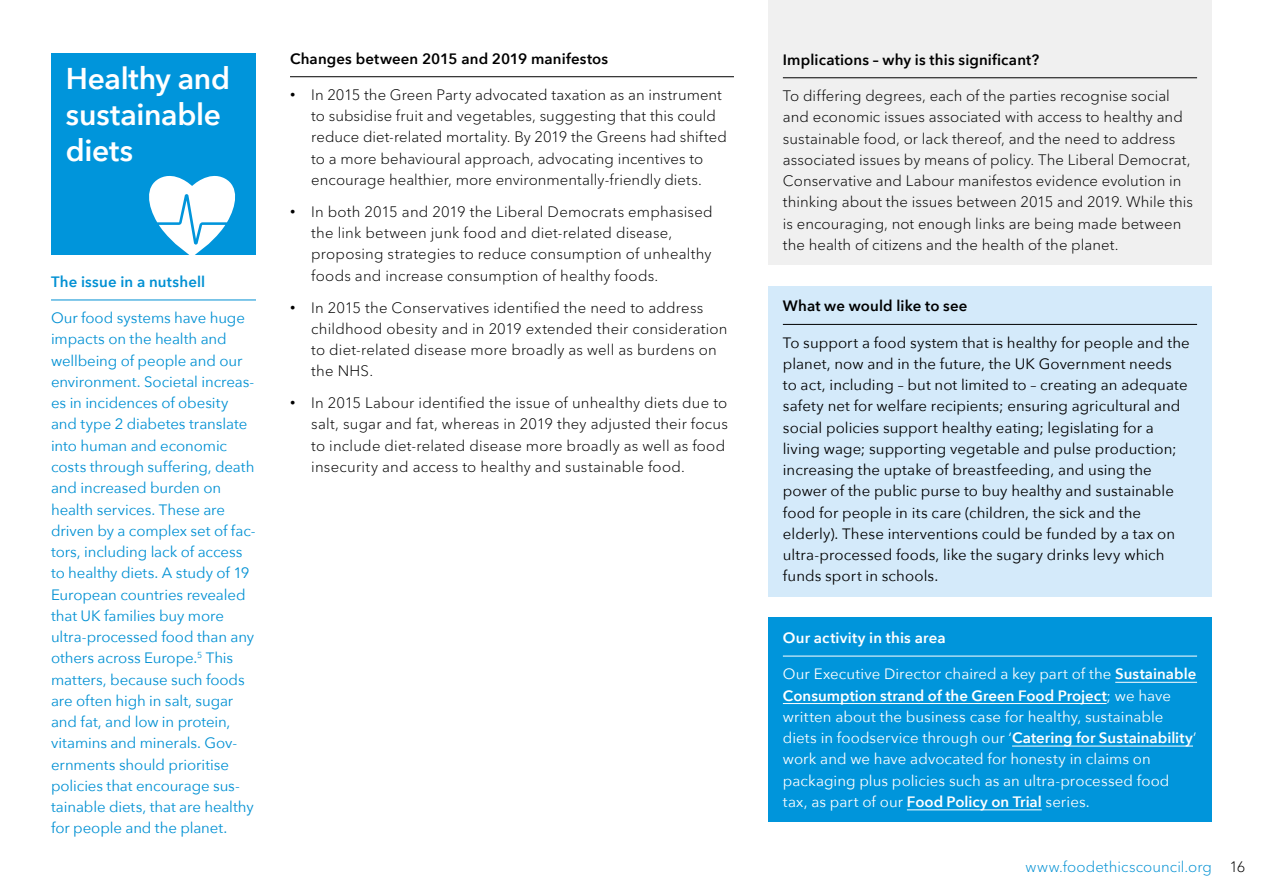
<style>
.page{position:relative;width:1263px;height:893px;background:#fff}
.page>*{position:absolute;margin:0;border:0;box-sizing:border-box;transform-origin:0 0}
.t1{font:600 30px/36px "Avenir Next";letter-spacing:-.01em;color:#fff}
.t2{font:300 15px/21.3px "Avenir Next LT Pro";letter-spacing:.01em;color:#000}
.t3{font:15px/21.3px "Avenir Next";letter-spacing:-.005em;color:#0090d3}
.t4{font:15px/21.3px "Avenir Next";letter-spacing:.005em;color:#000}
.t5{font:15px/21.3px "Avenir Next";letter-spacing:.005em;color:#fff}
.t6{font:600 15px "Avenir Next";letter-spacing:.01em;color:#000}
.t7{font:300 15px "Avenir Next LT Pro";letter-spacing:.005em;color:#0090d3}
.t8{font:600 15px "Avenir Next";letter-spacing:.015em;color:#fff}
.t9{font:600 15px "Avenir Next";letter-spacing:.01em;color:#0090d3}
.s1{font-family:"Arial";font-weight:400}
.s2{font-weight:600}
</style>
<div class="page">
<div style="left:768px;top:0;width:444px;height:265px;background:#f0f0f0"></div>
<hr style="left:783px;top:78px;width:414px;height:1px;background:#000">
<hr style="left:290px;top:76px;width:444px;height:1px;background:#000">
<hr style="left:51px;top:300px;width:205px;height:1px;background:#0090d3">
<div style="left:768px;top:286px;width:444px;height:310px;background:#d4eafa"></div>
<hr style="left:783px;top:324px;width:414px;height:1px;background:#000">
<div style="left:768px;top:618px;width:444px;height:204px;background:#0095db"></div>
<hr style="left:783px;top:656px;width:414px;height:1px;background:#fff">
<hr style="left:1115px;top:682px;width:82px;height:1px;background:#fff">
<hr style="left:783px;top:703px;width:324px;height:1px;background:#fff">
<hr style="left:1012px;top:746px;width:181px;height:1px;background:#fff">
<hr style="left:907px;top:810px;width:135px;height:1px;background:#fff">
<div style="left:51px;top:53px;width:205px;height:202px;background:#0095db"></div>
<svg style="left:149px;top:175px;width:87px;height:80px"></svg>
<p class="t1" style="left:66px;top:60px;width:166px">Healthy and sustainable diets</p>
<p class="t9" style="left:51px;top:269px;width:156px">The issue in a nutshell</p>
<p class="t3" style="left:51px;top:307px;width:206px">Our food systems have huge impacts on the health and wellbeing of people and our environment. Societal increas&shy;es in incidences of obesity and type 2 diabetes translate into human and economic costs through suffering, death and increased burden on health services. These are driven by a complex set of fac&shy;tors, including lack of access to healthy diets. A study of 19<br>European countries revealed that UK families buy more ultra-processed food than any others across Europe.<sup>5</sup> This matters, because such foods are often high in salt, sugar and fat, and low in protein, vitamins and minerals. Gov&shy;ernments should prioritise policies that encourage sus&shy;tainable diets, that are healthy for people and the planet.</p>
<p class="t6" style="left:290px;top:46px;width:320px">Changes between 2015 and 2019 manifestos</p>
<p class="t2" style="left:311px;top:83px;width:417px;text-indent:-21px"><span class="s1">•</span> In 2015 the Green Party advocated taxation as an instrument to subsidise fruit and vegetables, suggesting that this could reduce diet-related mortality. By 2019 the Greens had shifted to a more behavioural approach, advocating incentives to encourage healthier, more environmentally-friendly diets.</p>
<p class="t2" style="left:311px;top:200px;width:403px;text-indent:-21px"><span class="s1">•</span> In both 2015 and 2019 the Liberal Democrats emphasised the link between junk food and diet-related disease, proposing strategies to reduce consumption of unhealthy foods and increase consumption of healthy foods.</p>
<p class="t2" style="left:311px;top:296px;width:418px;text-indent:-21px"><span class="s1">•</span> In 2015 the Conservatives identified the need to address childhood obesity and in 2019 extended their consideration to diet-related disease more broadly as well as burdens on the NHS.</p>
<p class="t2" style="left:311px;top:392px;width:418px;text-indent:-21px"><span class="s1">•</span> In 2015 Labour identified the issue of unhealthy diets due to salt, sugar and fat, whereas in 2019 they adjusted their focus to include diet-related disease more broadly as well as food insecurity and access to healthy and sustainable food.</p>
<p class="t6" style="left:783px;top:47px;width:258px">Implications – why is this significant?</p>
<p class="t2" style="left:783px;top:84px;width:411px">To differing degrees, each of the parties recognise social and economic issues associated with access to healthy and sustainable food, or lack thereof, and the need to address associated issues by means of policy. The Liberal Democrat, Conservative and Labour manifestos evidence evolution in thinking about the issues between 2015 and 2019. While this is encouraging, not enough links are being made between the health of citizens and the health of the planet.</p>
<p class="t6" style="left:783px;top:293px;width:186px">What we would like to see</p>
<p class="t4" style="left:783px;top:331px;width:408px">To support a food system that is healthy for people and the planet, now and in the future, the UK Government needs<br>to act, including – but not limited to – creating an adequate safety net for welfare recipients; ensuring agricultural and social policies support healthy eating; legislating for a living wage; supporting vegetable and pulse production; increasing the uptake of breastfeeding, and using the power of the public purse to buy healthy and sustainable food for people in its care (children, the sick and the elderly). These interventions could be funded by a tax on ultra-processed foods, like the sugary drinks levy which funds sport in schools.</p>
<p class="t8" style="left:783px;top:625px;width:164px">Our activity in this area</p>
<p class="t5" style="left:783px;top:663px;width:415px">Our Executive Director chaired a key part of the <span class="s2">Sustainable Consumption strand of the Green Food Project</span>; we have written about the business case for healthy, sustainable diets in foodservice through our ‘<span class="s2">Catering for Sustainability</span>’ work and we have advocated for honesty in claims on packaging plus policies such as an ultra-processed food tax, as part of our <span class="s2">Food Policy on Trial</span> series.</p>
<p class="t7" style="left:1025px;top:854px;width:188px">www.foodethicscouncil.org</p>
<p class="t2" style="left:1229px;top:855px;width:18px">16</p>
</div>
